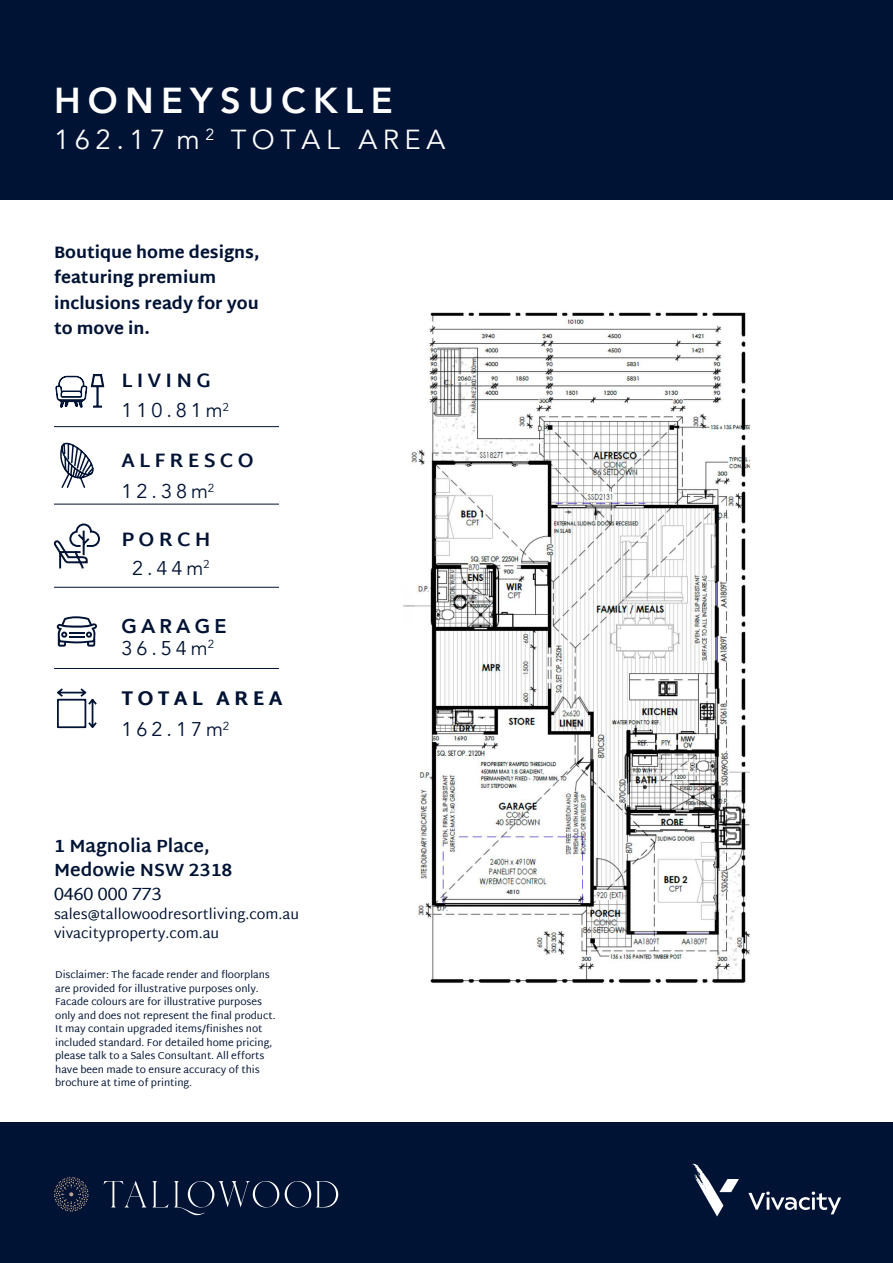
<style>
.page{position:relative;width:893px;height:1263px;background:#fff}
.page>*{position:absolute;margin:0;border:0;box-sizing:border-box;transform-origin:0 0}
.t1{font:800 36px "Avenir";letter-spacing:.2em;color:#fff}
.t2{font:27.45px "Avenir";letter-spacing:.2em;color:#fff}
.t3{font:700 19.8px/30.8px "Martel Sans";letter-spacing:.21em;color:#011334}
.t4{font:800 19.8px/30.9px "Martel Sans";letter-spacing:.21em;color:#011334}
.t5{font:19.8px/30.8px "Avenir";letter-spacing:.2em;color:#011334}
.t6{font:800 19.8px/22px "Avenir";letter-spacing:.21em;color:#011334}
.t7{font:700 18px/24px "Martel Sans";color:#011334}
.t8{font:18px "Martel Sans";color:#011334}
.t9{font:800 16.5px/25.5px "Martel Sans";color:#011334}
.t10{font:14.25px "Martel Sans";color:#011334}
.t11{font:10.2px/13.5px "Martel Sans";letter-spacing:-.005em;color:#011334}
.s1{font-family:"Martel Sans";font-weight:700}
.s2{font-family:"Avenir";font-weight:400}
.s3{font-weight:400}
</style>
<div class="page">
<div style="left:0;top:1123px;width:893px;height:140px;background:#011334"></div>
<div style="left:0;top:0;width:893px;height:200px;background:#011334"></div>
<img style="left:403px;top:312px;width:348px;height:671px">
<svg style="left:748px;top:1191px;width:93px;height:23px"></svg>
<svg style="left:692px;top:1164px;width:47px;height:52px"></svg>
<svg style="left:103px;top:1181px;width:176px;height:34px"></svg>
<svg style="left:285px;top:1181px;width:53px;height:27px"></svg>
<svg style="left:54px;top:1177px;width:35px;height:34px"></svg>
<hr style="left:54px;top:426px;width:225px;height:1px;background:#011334">
<hr style="left:54px;top:504px;width:225px;height:1px;background:#011334">
<hr style="left:54px;top:587px;width:225px;height:1px;background:#011334">
<hr style="left:54px;top:668px;width:225px;height:1px;background:#011334">
<svg style="left:57px;top:616px;width:40px;height:31px"></svg>
<svg style="left:55px;top:374px;width:50px;height:34px"></svg>
<svg style="left:53px;top:523px;width:47px;height:46px"></svg>
<svg style="left:60px;top:442px;width:34px;height:46px"></svg>
<svg style="left:57px;top:688px;width:40px;height:41px"></svg>
<p class="t1" style="left:54px;top:73px;width:340px">HONEYSUCKLE</p>
<p class="t2" style="left:54px;top:123px;width:393px">162.17 m <sup>2</sup> TOTAL AREA</p>
<p class="t9" style="left:54px;top:239px;width:207px">Boutique home designs, featuring premium inclusions ready for you to move in.</p>
<p class="t5" style="left:121px;top:365px;width:109px"><span class="s1">LIVING<br></span>110.81m<sup>2</sup></p>
<p class="t3" style="left:122px;top:445px;width:134px">ALFRESCO<br><span class="s2">12.38m</span><sup>2</sup></p>
<p class="t3" style="left:122px;top:524px;width:91px;line-height:29px;text-align:center">PORCH<br><span class="s2">2.44m</span><sup>2</sup></p>
<p class="t6" style="left:121px;top:615px;width:107px">GARAGE<br><span class="s3">36.54m</span><sup>2</sup></p>
<p class="t4" style="left:122px;top:683px;width:162px">TOTAL AREA<br><span class="s2">162.17m</span><sup>2</sup></p>
<p class="t7" style="left:54px;top:834px;width:180px">1 Magnolia Place,<br>Medowie NSW 2318</p>
<p class="t8" style="left:54px;top:883px;width:109px">0460 000 773</p>
<p class="t10" style="left:54px;top:906px;width:247px">sales@tallowoodresortliving.com.au</p>
<p class="t10" style="left:54px;top:925px;width:167px">vivacityproperty.com.au</p>
<p class="t11" style="left:55px;top:968px;width:222px">Disclaimer: The facade render and floorplans are provided for illustrative purposes only.<br>Facade colours are for illustrative purposes only and does not represent the final product.<br>It may contain upgraded items/finishes not included standard. For detailed home pricing, please talk to a Sales Consultant. All efforts have been made to ensure accuracy of this brochure at time of printing.</p>
</div>
